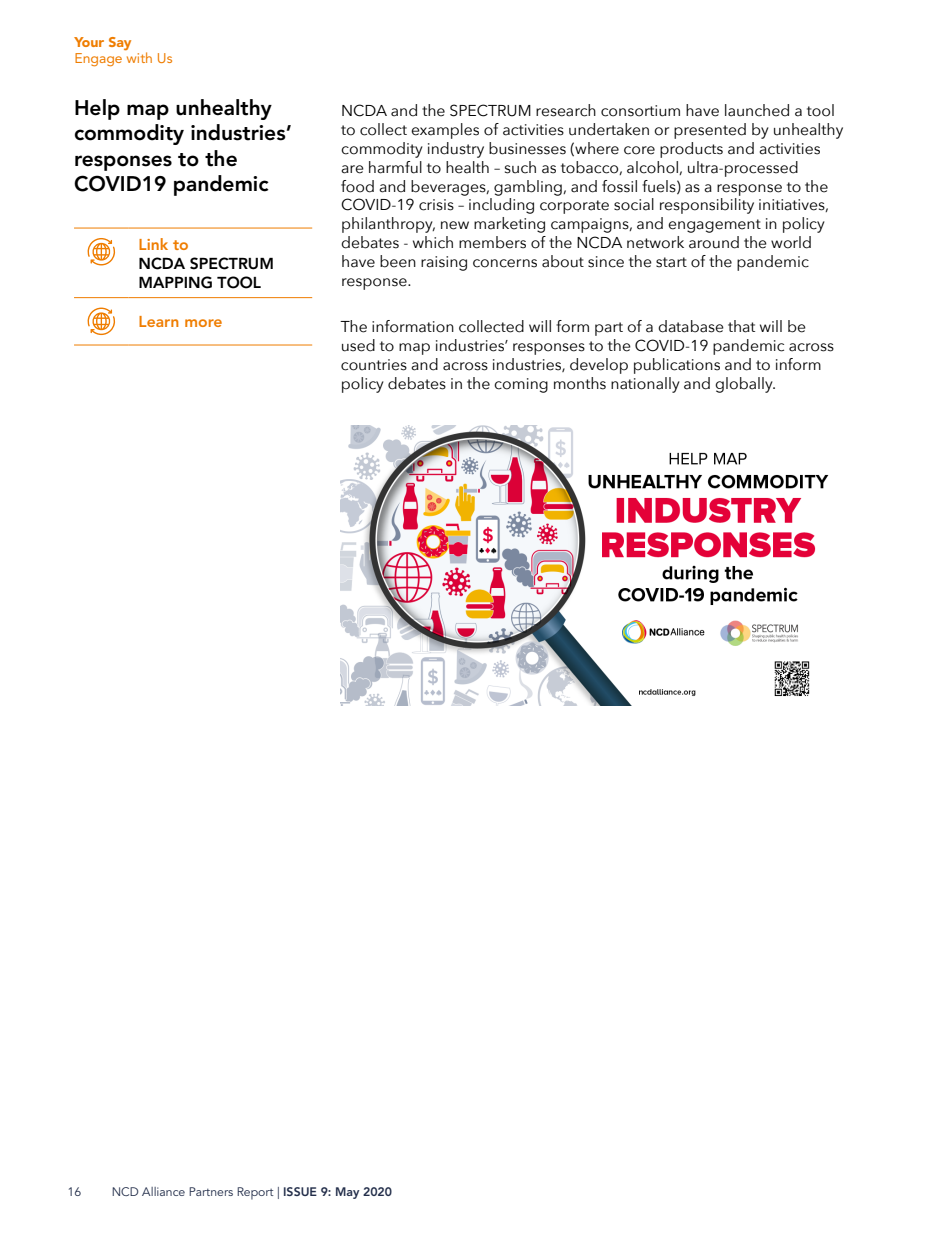
<style>
.page{position:relative;width:943px;height:1241px;background:#fff}
.page>*{position:absolute;margin:0;border:0;box-sizing:border-box;transform-origin:0 0}
.Tit_g{font:800 21px/25.2px "Avenir LT Std";color:#000}
.TXT_tabla{font:15.75px/18.9px "Avenir Next";color:#000}
.t1{font:800 15.75px/18.9px "Avenir LT Std";color:#000}
.t2{font:800 15.75px "Avenir LT Std";color:#ef7d00}
.t3{font:14px "Avenir LT Std";color:#ef7d00}
.t4{font:900 14px "Avenir LT Std";color:#ef7d00}
.t5{font:12.25px "Avenir LT Std";color:#232e4a}
.s1{color:#ef7d00}
.s2{font-weight:800}
</style>
<div class="page">
<hr style="left:74px;top:227px;width:55px;height:1px;background:#ef7d00">
<hr style="left:129px;top:227px;width:183px;height:1px;background:#ef7d00">
<hr style="left:74px;top:297px;width:55px;height:1px;background:#ef7d00">
<hr style="left:129px;top:297px;width:183px;height:1px;background:#ef7d00">
<hr style="left:74px;top:344px;width:55px;height:1px;background:#ef7d00">
<hr style="left:129px;top:344px;width:183px;height:1px;background:#ef7d00">
<svg style="left:87px;top:238px;width:28px;height:27px"></svg>
<svg style="left:87px;top:307px;width:28px;height:28px"></svg>
<img style="left:341px;top:426px;width:488px;height:279px">
<p class="t4" style="left:74px;top:33px;width:59px">Your Say</p>
<p class="t3" style="left:74px;top:50px;width:100px">Engage with Us</p>
<p class="Tit_g" style="left:74px;top:95px;width:219px">Help map unhealthy commodity industries’ responses to the<br>COVID19 pandemic</p>
<p class="t1" style="left:138px;top:235px;width:137px"><span class="s1">Link to<br></span>NCDA SPECTRUM<br>MAPPING TOOL</p>
<p class="t2" style="left:138px;top:312px;width:85px">Learn more</p>
<p class="TXT_tabla" style="left:341px;top:100px;width:503px">NCDA and the SPECTRUM research consortium have launched a tool to collect examples of activities undertaken or presented by unhealthy commodity industry businesses (where core products and activities are harmful to health – such as tobacco, alcohol, ultra-processed<br>food and beverages, gambling, and fossil fuels) as a response to the COVID-19 crisis – including corporate social responsibility initiatives, philanthropy, new marketing campaigns, and engagement in policy debates - which members of the NCDA network around the world have been raising concerns about since the start of the pandemic response.</p>
<p class="TXT_tabla" style="left:341px;top:316px;width:494px">The information collected will form part of a database that will be used to map industries’ responses to the COVID-19 pandemic across countries and across industries, develop publications and to inform policy debates in the coming months nationally and globally.</p>
<p class="t5" style="left:68px;top:1184px;width:15px">16</p>
<p class="t5" style="left:112px;top:1184px;width:282px">NCD Alliance Partners Report | <span class="s2">ISSUE 9: May 2020</span></p>
</div>
